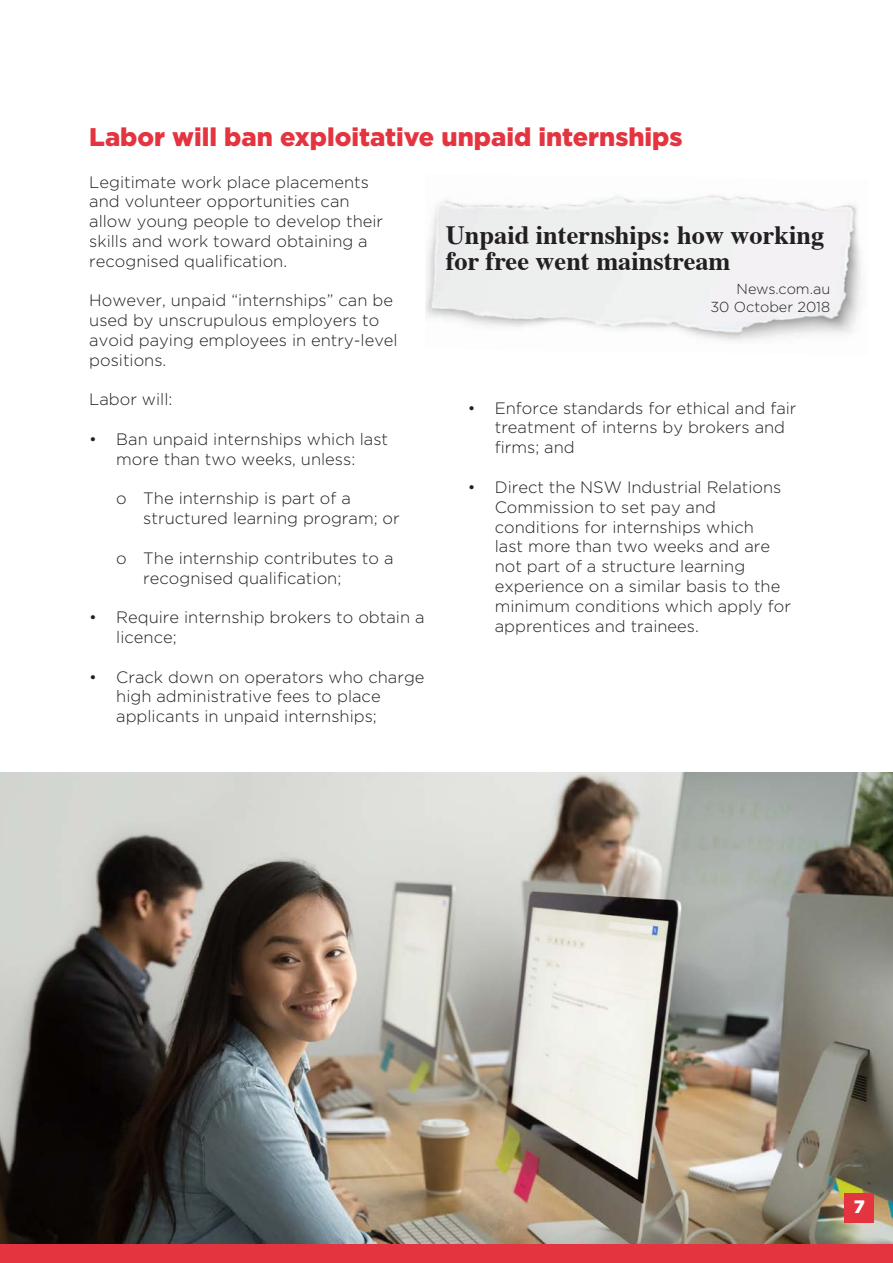
<style>
.page{position:relative;width:893px;height:1263px;background:#fff}
.page>*{position:absolute;margin:0;border:0;box-sizing:border-box;transform-origin:0 0}
.t1{font:700 26.4px/26.4px "Times";color:#231f20}
.t2{font:900 25.5px "Gotham";color:#e4343f}
.t3{font:900 18px "Gotham";color:#fff}
.t4{font:300 16.5px/19.8px "Gotham";color:#231f20}
.t5{font:300 14.55px "Gotham";color:#231f20}
</style>
<div class="page">
<img style="left:0;top:772px;width:893px;height:472px">
<div style="left:844px;top:1193px;width:30px;height:29px;background:#e4343f"></div>
<div style="left:0;top:1244px;width:893px;height:19px;background:#e4343f"></div>
<img style="left:425px;top:195px;width:436px;height:146px">
<p class="t2" style="left:89px;top:119px;width:595px">Labor will ban exploitative unpaid internships</p>
<p class="t4" style="left:89px;top:171px;width:295px">Legitimate work place placements and volunteer opportunities can allow young people to develop their skills and work toward obtaining a recognised qualification.</p>
<p class="t4" style="left:89px;top:290px;width:310px">However, unpaid “internships” can be used by unscrupulous employers to avoid paying employees in entry-level positions.</p>
<p class="t4" style="left:89px;top:389px;width:85px">Labor will:</p>
<p class="t4" style="left:89px;top:429px;width:300px;text-align:center">• Ban unpaid internships which last more than two weeks, unless:</p>
<p class="t4" style="left:143px;top:488px;width:258px;text-indent:-27px">o The internship is part of a structured learning program; or</p>
<p class="t4" style="left:143px;top:548px;width:252px;text-indent:-27px">o The internship contributes to a recognised qualification;</p>
<p class="t4" style="left:116px;top:607px;width:310px;text-indent:-27px">• Require internship brokers to obtain a licence;</p>
<p class="t4" style="left:116px;top:666px;width:310px;text-indent:-27px">• Crack down on operators who charge high administrative fees to place applicants in unpaid internships;</p>
<p class="t1" style="left:446px;top:219px;width:380px">Unpaid internships: how working for free went mainstream</p>
<p class="t5" style="left:736px;top:280px;width:95px">News.com.au</p>
<p class="t5" style="left:710px;top:298px;width:121px">30 October 2018</p>
<p class="t4" style="left:495px;top:397px;width:303px;text-indent:-27px">• Enforce standards for ethical and fair treatment of interns by brokers and firms; and</p>
<p class="t4" style="left:495px;top:477px;width:298px;text-indent:-27px">• Direct the NSW Industrial Relations<br>Commission to set pay and conditions for internships which<br>last more than two weeks and are not part of a structure learning experience on a similar basis to the minimum conditions which apply for apprentices and trainees.</p>
<p class="t3" style="left:854px;top:1194px;width:13px">7</p>
</div>
